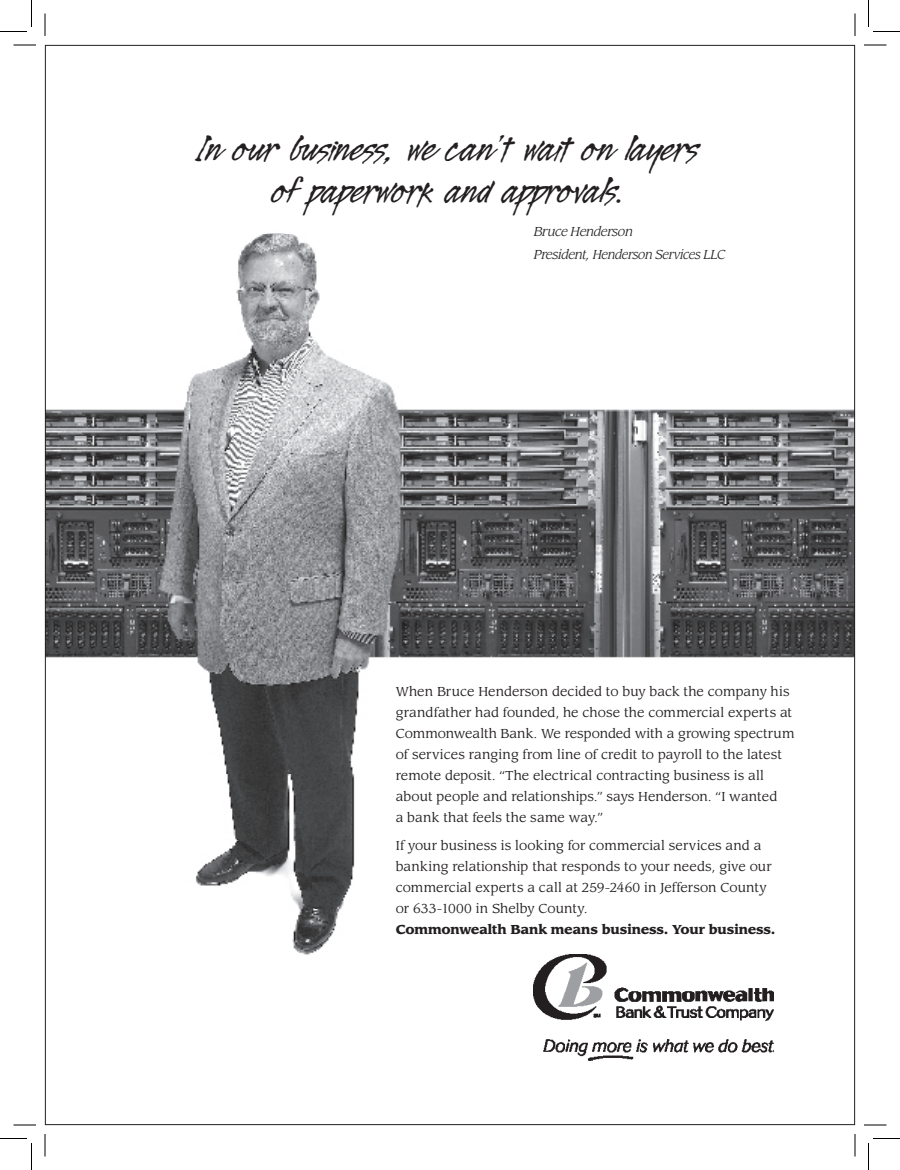
<style>
.page{position:relative;width:900px;height:1170px;background:#fff}
.page>*{position:absolute;margin:0;border:0;box-sizing:border-box;transform-origin:0 0}
.t1{font:43.5px/42px "Legault Std";letter-spacing:-.04em;color:#231f20;text-align:center}
.t2{font:12.75px/21px "Leawood Std";letter-spacing:.005em;color:#231f20}
.t3{font:italic 12.75px/22.5px "Leawood Std";letter-spacing:-.025em;color:#231f20}
.t4{font:900 12.75px "Leawood Std";letter-spacing:-.01em;color:#231f20}
</style>
<div class="page">
<img style="left:47px;top:233px;width:806px;height:722px">
<img style="left:533px;top:954px;width:241px;height:107px">
<svg style="left:14px;top:45px;width:22px;height:1px"></svg>
<svg style="left:864px;top:45px;width:22px;height:1px"></svg>
<svg style="left:14px;top:1125px;width:22px;height:1px"></svg>
<svg style="left:864px;top:1125px;width:22px;height:1px"></svg>
<svg style="left:45px;top:14px;width:1px;height:22px"></svg>
<svg style="left:45px;top:1134px;width:1px;height:22px"></svg>
<svg style="left:855px;top:14px;width:1px;height:22px"></svg>
<svg style="left:855px;top:1134px;width:1px;height:22px"></svg>
<svg style="left:0;top:0;width:32px;height:32px"></svg>
<svg style="left:0;top:1138px;width:32px;height:32px"></svg>
<svg style="left:868px;top:0;width:32px;height:32px"></svg>
<svg style="left:868px;top:1138px;width:32px;height:32px"></svg>
<h1 class="t1" style="left:199px;top:130px;width:503px">In our business, we can’t wait on layers of paperwork and approvals.</h1>
<p class="t3" style="left:534px;top:221px;width:193px">Bruce Henderson<br>President, Henderson Services LLC</p>
<p class="t2" style="left:396px;top:682px;width:400px">When Bruce Henderson decided to buy back the company his grandfather had founded, he chose the commercial experts at Commonwealth Bank. We responded with a growing spectrum of services ranging from line of credit to payroll to the latest remote deposit. “The electrical contracting business is all about people and relationships.” says Henderson. “I wanted<br>a bank that feels the same way.”</p>
<p class="t2" style="left:396px;top:835px;width:377px">If your business is looking for commercial services and a banking relationship that responds to your needs, give our commercial experts a call at 259-2460 in Jefferson County or 633-1000 in Shelby County.</p>
<p class="t4" style="left:396px;top:922px;width:381px">Commonwealth Bank means business. Your business.</p>
</div>
